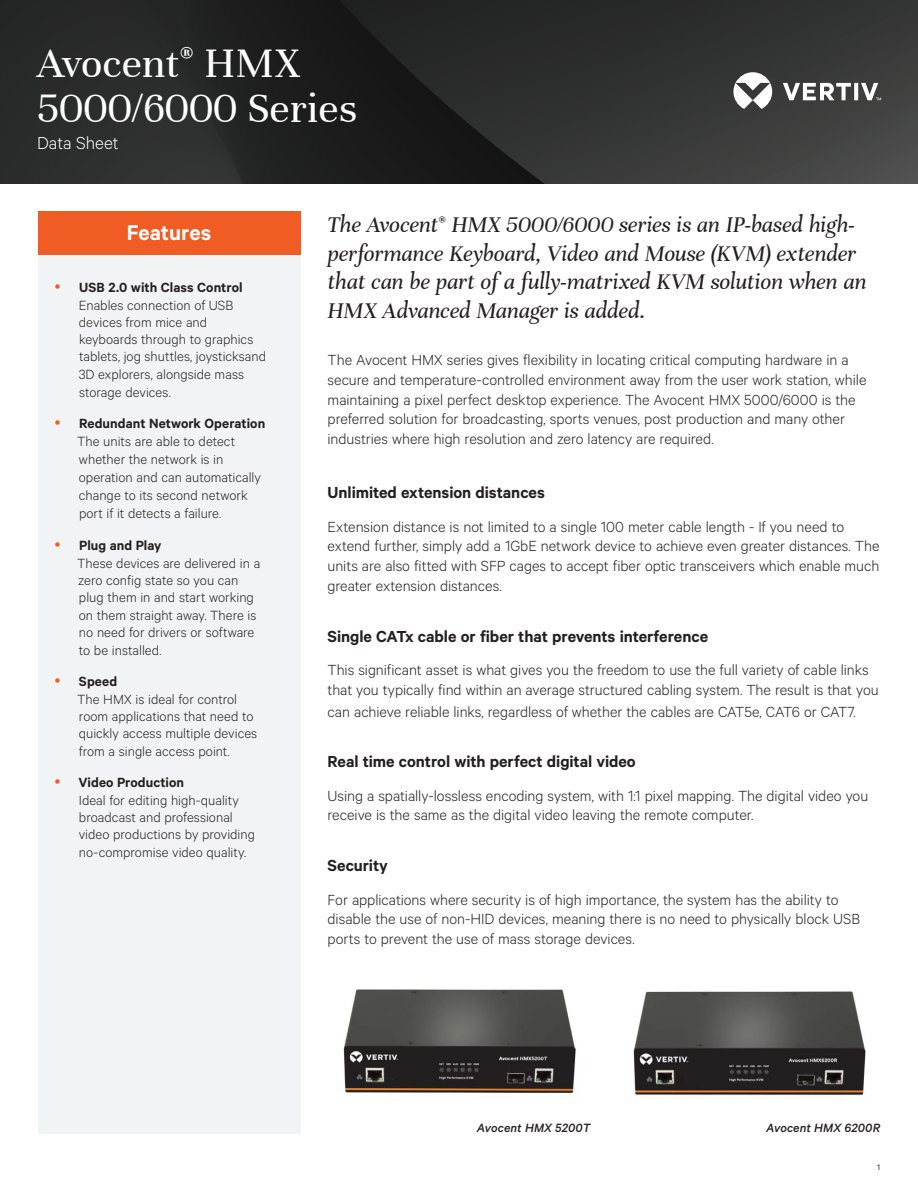
<style>
.page{position:relative;width:918px;height:1188px;background:#fff}
.page>*{position:absolute;margin:0;border:0;box-sizing:border-box;transform-origin:0 0}
.t1{font:45px/45px "Unna";color:#fff}
.t2{font:italic 24px/28.8px "Unna";letter-spacing:-.005em;color:#231f20}
.t3{font:600 24px "Calibre";color:#fff}
.t4{font:300 19.5px "Calibre";color:#fff}
.t5{font:600 18px "Calibre";letter-spacing:-.005em;color:#231f20}
.t6{font:300 16.5px/19.8px "Calibre";color:#231f20}
.t7{font:300 15px/17.4px "Calibre";color:#231f20}
.t8{font:600 15px "Calibre";letter-spacing:.005em;color:#231f20}
.t9{font:italic 500 13.5px "Calibre";letter-spacing:.01em;color:#231f20}
.t10{font:9px "Calibre";color:#231f20}
</style>
<div class="page">
<img style="left:0;top:0;width:918px;height:183px">
<svg style="left:733px;top:72px;width:148px;height:37px"></svg>
<img style="left:343px;top:989px;width:233px;height:104px">
<img style="left:633px;top:991px;width:233px;height:105px">
<div style="left:38px;top:254px;width:263px;height:880px;background:#f2f3f4"></div>
<div style="left:38px;top:211px;width:263px;height:43px;background:#f15b24"></div>
<h1 class="t1" style="left:37px;top:41px;width:322px">Avocent<sup>®</sup> HMX<br>5000/6000 Series</h1>
<p class="t4" style="left:37px;top:132px;width:83px">Data Sheet</p>
<h2 class="t3" style="left:127px;top:219px;width:86px">Features</h2>
<h2 class="t2" style="left:328px;top:210px;width:540px">The Avocent<sup>®</sup> HMX 5000/6000 series is an IP-based high&shy;performance Keyboard, Video and Mouse (KVM) extender that can be part of a fully-matrixed KVM solution when an HMX Advanced Manager is added.</h2>
<p class="t6" style="left:328px;top:349px;width:540px">The Avocent HMX series gives flexibility in locating critical computing hardware in a secure and temperature-controlled environment away from the user work station, while maintaining a pixel perfect desktop experience. The Avocent HMX 5000/6000 is the preferred solution for broadcasting, sports venues, post production and many other industries where high resolution and zero latency are required.</p>
<p class="t5" style="left:328px;top:482px;width:219px">Unlimited extension distances</p>
<p class="t6" style="left:328px;top:516px;width:553px">Extension distance is not limited to a single 100 meter cable length - If you need to extend further, simply add a 1GbE network device to achieve even greater distances. The units are also fitted with SFP cages to accept fiber optic transceivers which enable much greater extension distances.</p>
<p class="t5" style="left:328px;top:626px;width:382px">Single CATx cable or fiber that prevents interference</p>
<p class="t6" style="left:328px;top:659px;width:553px">This significant asset is what gives you the freedom to use the full variety of cable links that you typically find within an average structured cabling system. The result is that you</p>
<p class="t6" style="left:328px;top:701px;width:530px">can achieve reliable links, regardless of whether the cables are CAT5e, CAT6 or CAT7.</p>
<p class="t5" style="left:328px;top:751px;width:310px">Real time control with perfect digital video</p>
<p class="t6" style="left:328px;top:785px;width:542px">Using a spatially-lossless encoding system, with 1:1 pixel mapping. The digital video you receive is the same as the digital video leaving the remote computer.</p>
<p class="t5" style="left:328px;top:855px;width:62px">Security</p>
<p class="t6" style="left:328px;top:889px;width:534px">For applications where security is of high importance, the system has the ability to disable the use of non-HID devices, meaning there is no need to physically block USB ports to prevent the use of mass storage devices.</p>
<p class="t8" style="left:79px;top:279px;width:165px">USB 2.0 with Class Control</p>
<p class="t7" style="left:79px;top:296px;width:189px">Enables connection of USB devices from mice and keyboards through to graphics tablets, jog shuttles, joysticksand<br>3D explorers, alongside mass storage devices.</p>
<p class="t8" style="left:79px;top:415px;width:188px">Redundant Network Operation</p>
<p class="t7" style="left:77px;top:432px;width:185px;line-height:18px">The units are able to detect whether the network is in operation and can automatically change to its second network port if it detects a failure.</p>
<p class="t8" style="left:79px;top:536px;width:84px">Plug and Play</p>
<p class="t7" style="left:77px;top:554px;width:185px">These devices are delivered in a zero config state so you can plug them in and start working on them straight away. There is no need for drivers or software to be installed.</p>
<p class="t8" style="left:79px;top:673px;width:40px">Speed</p>
<p class="t7" style="left:77px;top:689px;width:182px">The HMX is ideal for control room applications that need to quickly access multiple devices from a single access point.</p>
<p class="t8" style="left:78px;top:774px;width:107px">Video Production</p>
<p class="t7" style="left:79px;top:791px;width:178px">Ideal for editing high-quality broadcast and professional video productions by providing no-compromise video quality.</p>
<p class="t9" style="left:477px;top:1120px;width:115px">Avocent HMX 5200T</p>
<p class="t9" style="left:766px;top:1120px;width:116px">Avocent HMX 6200R</p>
<p class="t10" style="left:877px;top:1162px;width:4px">1</p>
</div>
